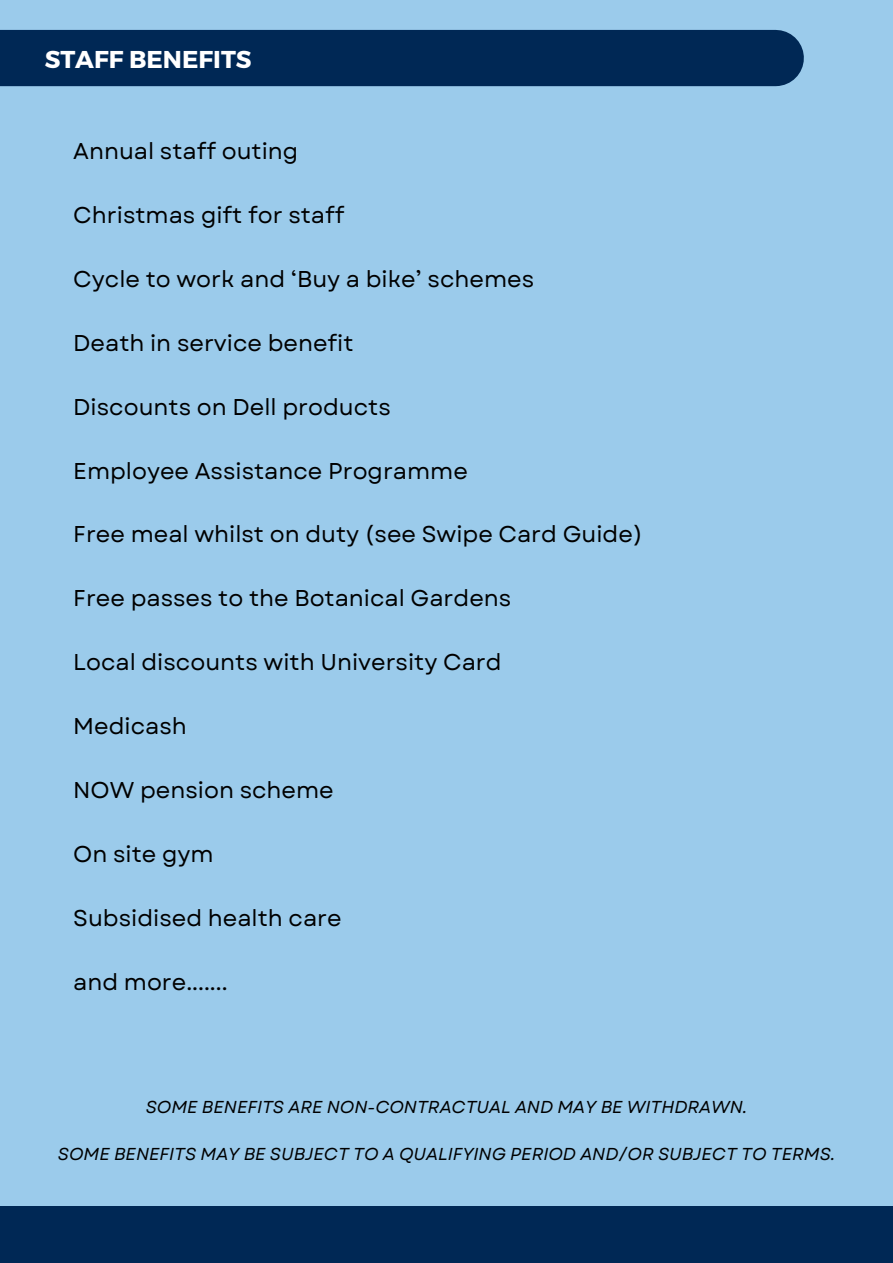
<style>
.page{position:relative;width:893px;height:1263px;background:#9bcbeb}
.page>*{position:absolute;margin:0;border:0;box-sizing:border-box;transform-origin:0 0}
.t1{font:700 24.38px "Montserrat";color:#fff}
.t2{font:22.8px "Garet";color:#000}
.t3{font:italic 17.25px "Garet";color:#000}
</style>
<div class="page">
<div style="left:0;top:30px;width:775px;height:56px;background:#002855"></div>
<div style="left:0;top:1206px;width:893px;height:57px;background:#002855"></div>
<h1 class="t1" style="left:45px;top:43px;width:208px">STAFF BENEFITS</h1>
<h2 class="t2" style="left:73px;top:134px;width:226px">Annual staff outing</h2>
<h2 class="t2" style="left:73px;top:198px;width:273px">Christmas gift for staff</h2>
<h2 class="t2" style="left:73px;top:262px;width:462px">Cycle to work and ‘Buy a bike’ schemes</h2>
<h2 class="t2" style="left:73px;top:326px;width:282px">Death in service benefit</h2>
<h2 class="t2" style="left:73px;top:390px;width:319px">Discounts on Dell products</h2>
<h2 class="t2" style="left:73px;top:454px;width:396px">Employee Assistance Programme</h2>
<h2 class="t2" style="left:73px;top:518px;width:571px">Free meal whilst on duty (see Swipe Card Guide)</h2>
<h2 class="t2" style="left:73px;top:582px;width:439px">Free passes to the Botanical Gardens</h2>
<h2 class="t2" style="left:73px;top:646px;width:430px">Local discounts with University Card</h2>
<h2 class="t2" style="left:73px;top:710px;width:115px">Medicash</h2>
<h2 class="t2" style="left:73px;top:774px;width:262px">NOW pension scheme</h2>
<h2 class="t2" style="left:73px;top:838px;width:142px">On site gym</h2>
<h2 class="t2" style="left:73px;top:902px;width:270px">Subsidised health care</h2>
<h2 class="t2" style="left:73px;top:966px;width:156px">and more.......</h2>
<p class="t3" style="left:146px;top:1095px;width:603px">SOME BENEFITS ARE NON-CONTRACTUAL AND MAY BE WITHDRAWN.</p>
<p class="t3" style="left:58px;top:1142px;width:779px">SOME BENEFITS MAY BE SUBJECT TO A QUALIFYING PERIOD AND/OR SUBJECT TO TERMS.</p>
</div>
